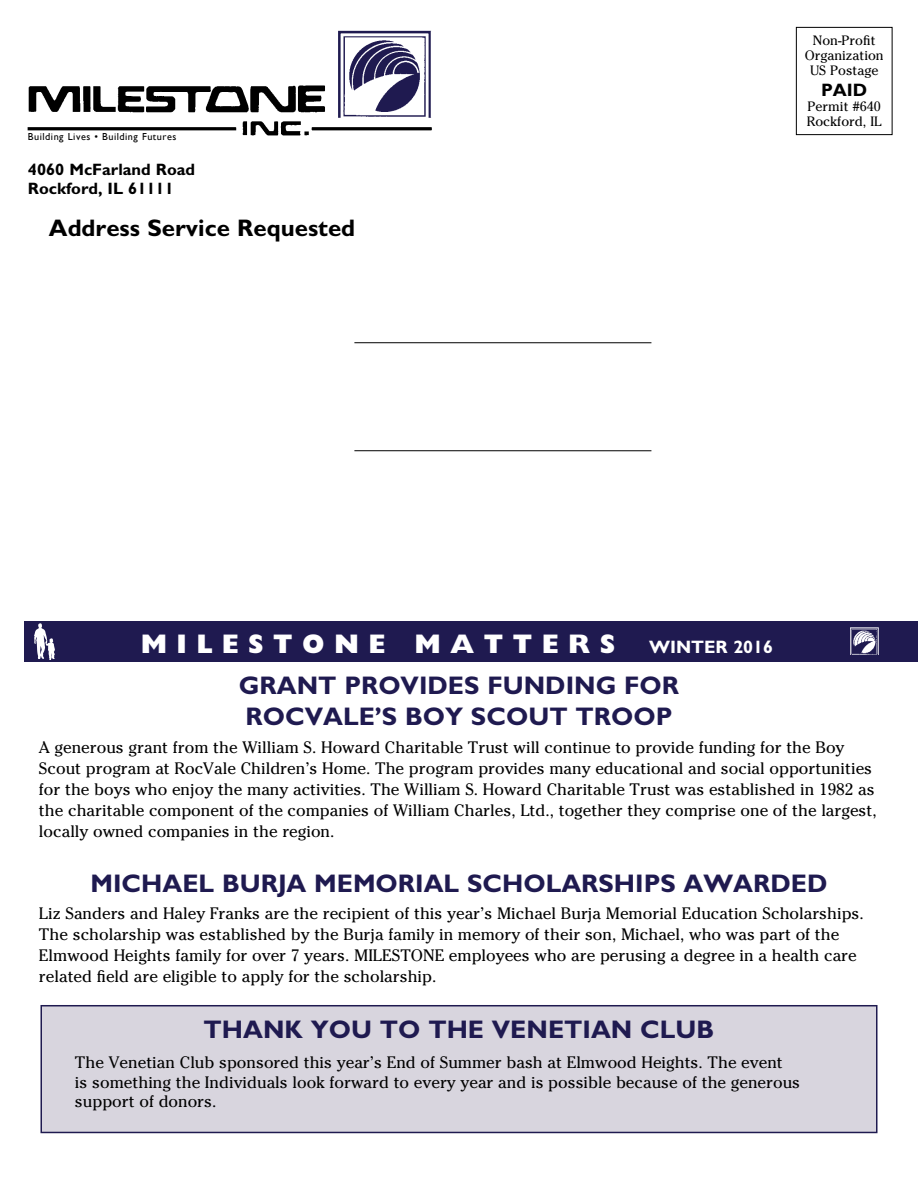
<style>
.page{position:relative;width:918px;height:1188px;background:#fff}
.page>*{position:absolute;margin:0;border:0;box-sizing:border-box;transform-origin:0 0}
.t1{font:800 27px "Gill Sans";letter-spacing:.35em;color:#fff}
.t2{font:700 25.5px/30.6px "Gill Sans";color:#1f1a50}
.t3{font:700 25.5px "Gill Sans Std";color:#1f1a50}
.t4{font:700 24px "Gill Sans";color:#000}
.t5{font:700 18px "Gill Sans";color:#fff}
.t6{font:700 18px "Gill Sans";color:#000}
.t7{font:16.5px/21px "Cheltenham Std";color:#000}
.t8{font:700 16.5px/19.8px "Gill Sans";color:#000}
.t9{font:13.5px/15px "Cheltenham Std";color:#000;text-align:center}
.t10{font:10.2px "Gill Sans";letter-spacing:.05em;color:#000}
</style>
<div class="page">
<div style="left:25px;top:621px;width:893px;height:41px;background:#1f1a50"></div>
<svg style="left:34px;top:623px;width:21px;height:37px"></svg>
<img style="left:27px;top:85px;width:405px;height:51px">
<img style="left:335px;top:30px;width:97px;height:88px">
<div style="left:796px;top:27px;width:96px;height:108px;border:1px solid #000"></div>
<hr style="left:354px;top:450px;width:297px;height:1px;background:#000">
<hr style="left:354px;top:342px;width:297px;height:1px;background:#000">
<img style="left:850px;top:627px;width:29px;height:28px">
<div style="left:40px;top:1005px;width:838px;height:128px;background:#d8d5de;border:2px solid #1f1a50"></div>
<p class="t10" style="left:28px;top:131px;width:150px">Building Lives • Building Futures</p>
<p class="t8" style="left:28px;top:159px;width:169px">4060 McFarland Road<br>Rockford, IL 61111</p>
<h3 class="t4" style="left:49px;top:214px;width:308px">Address Service Requested</h3>
<p class="t9" style="left:805px;top:33px;width:81px">Non-Profit<br>Organization<br>US Postage</p>
<p class="t6" style="left:821px;top:80px;width:48px">PAID</p>
<p class="t9" style="left:807px;top:99px;width:76px;text-align:left">Permit #640<br>Rockford, IL</p>
<h1 class="t1" style="left:141px;top:628px;width:476px">MILESTONE MATTERS</h1>
<p class="t5" style="left:649px;top:636px;width:126px">WINTER 2016</p>
<h2 class="t2" style="left:239px;top:670px;width:442px">GRANT PROVIDES FUNDING FOR<br>ROCVALE’S BOY SCOUT TROOP</h2>
<p class="t7" style="left:39px;top:736px;width:839px">A generous grant from the William S. Howard Charitable Trust will continue to provide funding for the Boy Scout program at RocVale Children’s Home. The program provides many educational and social opportunities for the boys who enjoy the many activities. The William S. Howard Charitable Trust was established in 1982 as the charitable component of the companies of William Charles, Ltd., together they comprise one of the largest, locally owned companies in the region.</p>
<h2 class="t2" style="left:90px;top:868px;width:739px">MICHAEL BURJA MEMORIAL SCHOLARSHIPS AWARDED</h2>
<p class="t7" style="left:39px;top:903px;width:826px">Liz Sanders and Haley Franks are the recipient of this year’s Michael Burja Memorial Education Scholarships.<br>The scholarship was established by the Burja family in memory of their son, Michael, who was part of the Elmwood Heights family for over 7 years. MILESTONE employees who are perusing a degree in a health care related field are eligible to apply for the scholarship.</p>
<h2 class="t3" style="left:204px;top:1015px;width:512px">THANK YOU TO THE VENETIAN CLUB</h2>
<p class="t7" style="left:75px;top:1053px;width:727px;line-height:19.5px">The Venetian Club sponsored this year’s End of Summer bash at Elmwood Heights. The event<br>is something the Individuals look forward to every year and is possible because of the generous support of donors.</p>
</div>
